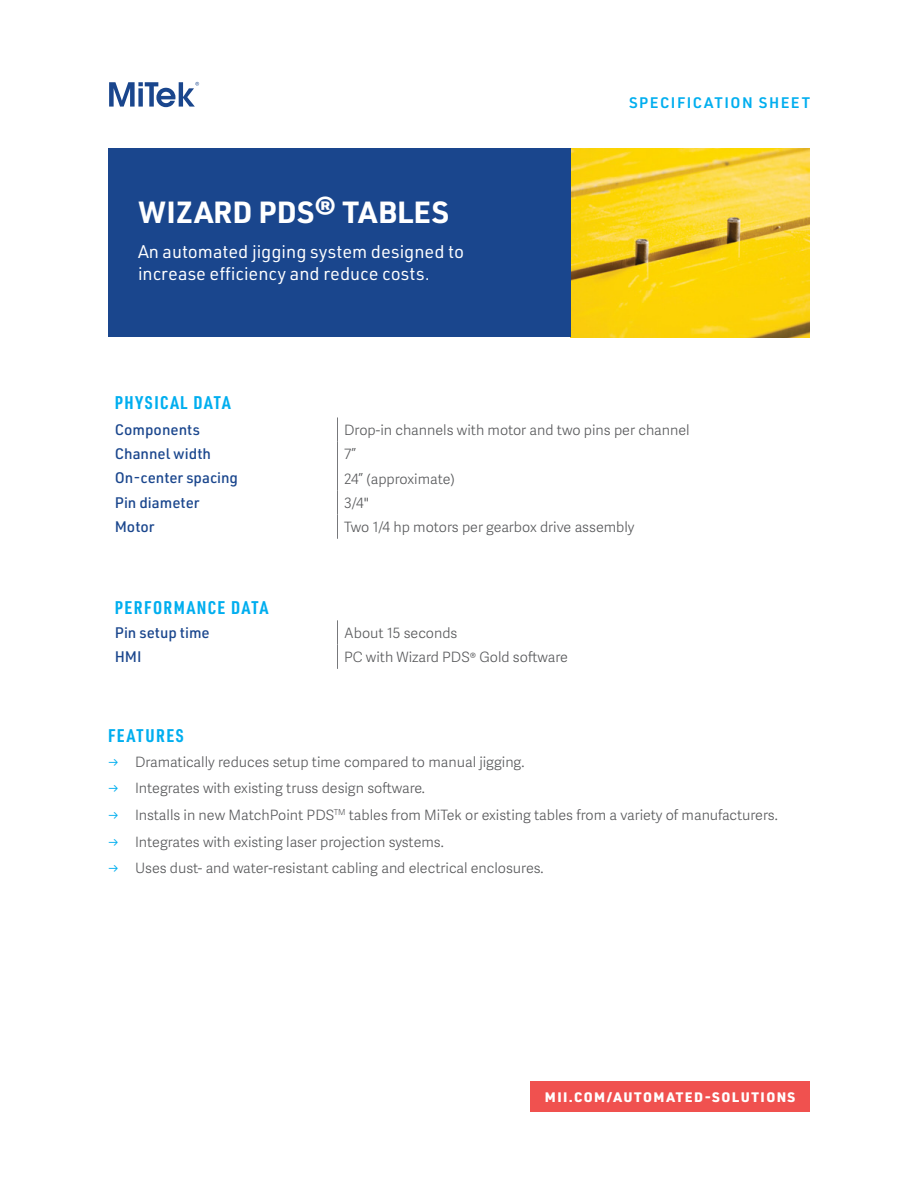
<style>
.page{position:relative;width:918px;height:1188px;background:#fff}
.page>*{position:absolute;margin:0;border:0;box-sizing:border-box;transform-origin:0 0}
.Headline_-_URW_DIN_Bold{font:700 30px "URWDIN";letter-spacing:.005em;color:#fff}
.Intro_Content_-_URW_DIN_Regular{font:18px/21.6px "URWDIN";color:#fff}
.t1{font:700 18px "URWDIN Cond";letter-spacing:.08em;color:#00aeef}
.Body_Copy__Bullets{font:500 15px "URWDIN";color:#1a468d}
.t2{font:600 15px "URWDIN";letter-spacing:.1em;color:#00aeef}
.t3{font:300 14.25px "Adelle Sans";color:#58595b}
.t4{font:900 13.5px "URWDIN";letter-spacing:.105em;color:#fff}
.s1{font-family:"URWDIN";font-weight:400;font-size:12.75px;color:#00aeef}
</style>
<div class="page">
<img style="left:570px;top:148px;width:240px;height:190px">
<div style="left:108px;top:148px;width:462px;height:190px;background:#1a468d"></div>
<svg style="left:337px;top:417px;width:1px;height:122px"></svg>
<svg style="left:337px;top:620px;width:1px;height:49px"></svg>
<svg style="left:109px;top:82px;width:90px;height:25px"></svg>
<div style="left:530px;top:1082px;width:280px;height:30px;background:#f0514f"></div>
<p class="Headline_-_URW_DIN_Bold" style="left:138px;top:192px;width:313px">WIZARD PDS® TABLES</p>
<p class="Intro_Content_-_URW_DIN_Regular" style="left:138px;top:240px;width:328px">An automated jigging system designed to increase efficiency and reduce costs.</p>
<p class="t2" style="left:629px;top:92px;width:182px">SPECIFICATION SHEET</p>
<p class="t1" style="left:115px;top:390px;width:117px">PHYSICAL DATA</p>
<p class="Body_Copy__Bullets" style="left:115px;top:420px;width:87px">Components</p>
<p class="t3" style="left:344px;top:422px;width:347px">Drop-in channels with motor and two pins per channel</p>
<p class="Body_Copy__Bullets" style="left:115px;top:444px;width:98px">Channel width</p>
<p class="t3" style="left:344px;top:446px;width:13px">7”</p>
<p class="Body_Copy__Bullets" style="left:115px;top:468px;width:125px">On-center spacing</p>
<p class="t3" style="left:344px;top:470px;width:112px">24” (approximate)</p>
<p class="Body_Copy__Bullets" style="left:115px;top:492px;width:86px">Pin diameter</p>
<p class="t3" style="left:344px;top:494px;width:26px">3/4"</p>
<p class="Body_Copy__Bullets" style="left:115px;top:517px;width:41px">Motor</p>
<p class="t3" style="left:344px;top:519px;width:292px">Two 1/4 hp motors per gearbox drive assembly</p>
<p class="t1" style="left:115px;top:595px;width:155px">PERFORMANCE DATA</p>
<p class="Body_Copy__Bullets" style="left:115px;top:622px;width:97px">Pin setup time</p>
<p class="t3" style="left:344px;top:625px;width:115px">About 15 seconds</p>
<p class="Body_Copy__Bullets" style="left:115px;top:647px;width:28px">HMI</p>
<p class="t3" style="left:344px;top:649px;width:225px">PC with Wizard PDS® Gold software</p>
<p class="t1" style="left:108px;top:724px;width:77px">FEATURES</p>
<p class="t3" style="left:108px;top:753px;width:418px"><span class="s1">→</span> Dramatically reduces setup time compared to manual jigging.</p>
<p class="t3" style="left:108px;top:780px;width:318px"><span class="s1">→</span> Integrates with existing truss design software.</p>
<p class="t3" style="left:108px;top:807px;width:671px"><span class="s1">→</span> Installs in new MatchPoint PDS<sup>TM</sup> tables from MiTek or existing tables from a variety of manufacturers.</p>
<p class="t3" style="left:108px;top:833px;width:337px"><span class="s1">→</span> Integrates with existing laser projection systems.</p>
<p class="t3" style="left:108px;top:860px;width:437px"><span class="s1">→</span> Uses dust- and water-resistant cabling and electrical enclosures.</p>
<p class="t4" style="left:545px;top:1087px;width:252px">MII.COM/AUTOMATED-SOLUTIONS</p>
</div>
